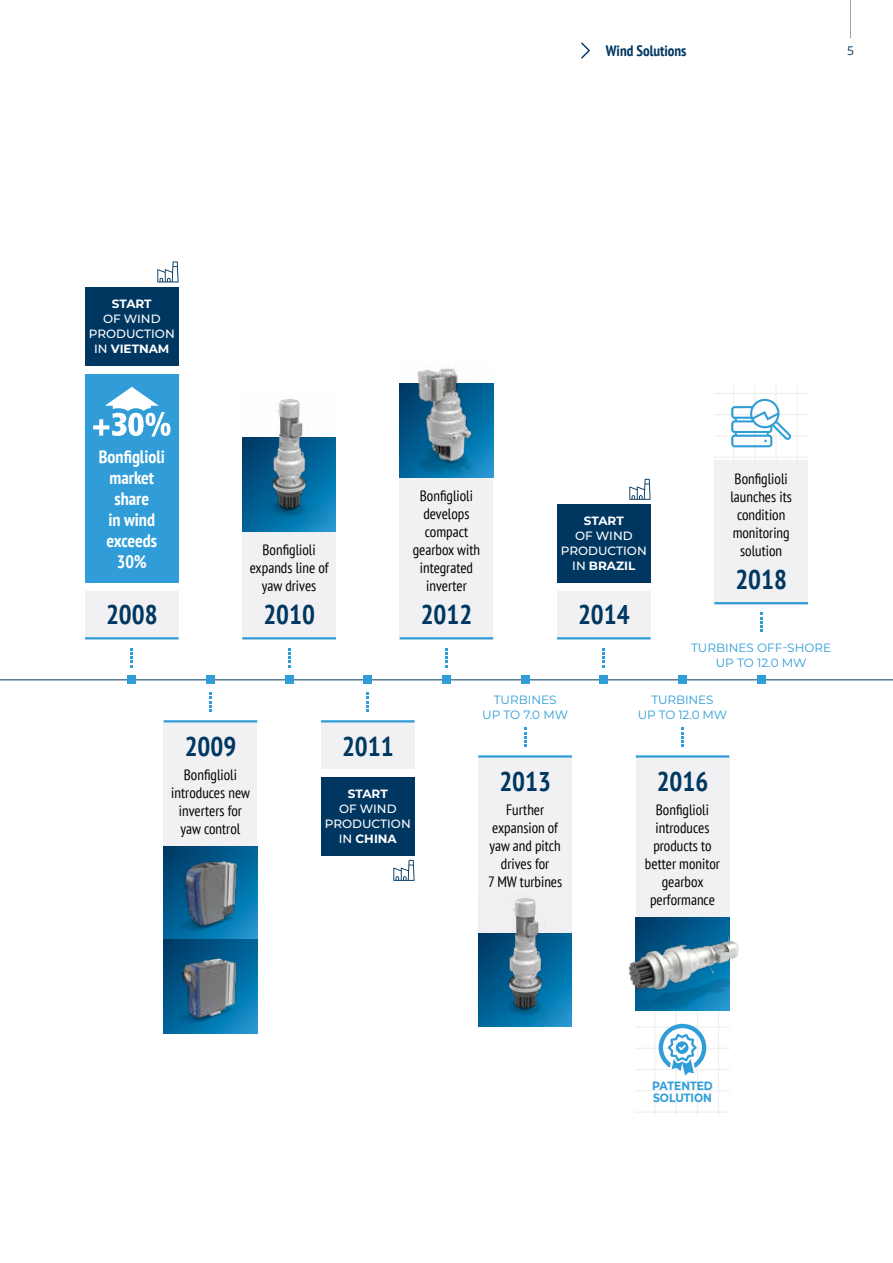
<style>
.page{position:relative;width:893px;height:1263px;background:#fff}
.page>*{position:absolute;margin:0;border:0;box-sizing:border-box;transform-origin:0 0}
.t1{font:700 condensed 27px "PT Sans";color:#003761}
.t2{font:700 condensed 18px/21px "PT Sans";color:#fff;text-align:center}
.t3{font:condensed 15px/18px "PT Sans";color:#000;text-align:center}
.t4{font:700 condensed 15px "PT Sans";color:#003761}
.t5{font:500 12px/15px "Montserrat";color:#fff;text-align:center}
.t6{font:12px/15px "Montserrat";color:#309dd8;text-align:center}
.t7{font:700 12px/12px "Montserrat";color:#309dd8;scale:.9 1}
.t8{font:700 12px "Montserrat";letter-spacing:-.01em;color:#fff}
.t9{font:12px "Open Sans";color:#003761}
.s1{font-weight:700}
</style>
<div class="page">
<hr style="left:850px;top:0;width:1px;height:38px;background:#9fa2aa">
<svg style="left:581px;top:42px;width:9px;height:17px"></svg>
<div style="left:321px;top:720px;width:94px;height:48px;background:#f1f1f3"></div>
<hr style="left:0;top:679px;width:893px;height:1px;background:#003761">
<div style="left:206px;top:676px;width:9px;height:8px;background:#309dd8"></div>
<div style="left:521px;top:676px;width:8px;height:8px;background:#309dd8"></div>
<div style="left:678px;top:676px;width:9px;height:8px;background:#309dd8"></div>
<div style="left:364px;top:676px;width:8px;height:8px;background:#309dd8"></div>
<div style="left:128px;top:676px;width:8px;height:8px;background:#309dd8"></div>
<div style="left:600px;top:676px;width:8px;height:8px;background:#309dd8"></div>
<div style="left:757px;top:676px;width:8px;height:8px;background:#309dd8"></div>
<div style="left:285px;top:676px;width:8px;height:8px;background:#309dd8"></div>
<div style="left:442px;top:676px;width:9px;height:8px;background:#309dd8"></div>
<svg style="left:288px;top:648px;width:2px;height:19px"></svg>
<svg style="left:445px;top:648px;width:3px;height:19px"></svg>
<div style="left:242px;top:495px;width:94px;height:144px;background:#f1f1f3"></div>
<div style="left:400px;top:473px;width:93px;height:166px;background:#f1f1f3"></div>
<hr style="left:242px;top:637px;width:94px;height:2px;background:#309dd8">
<hr style="left:400px;top:637px;width:93px;height:2px;background:#309dd8">
<div style="left:85px;top:591px;width:94px;height:48px;background:#f1f1f3"></div>
<hr style="left:85px;top:637px;width:94px;height:2px;background:#309dd8">
<div style="left:557px;top:591px;width:94px;height:48px;background:#f1f1f3"></div>
<hr style="left:557px;top:637px;width:94px;height:2px;background:#309dd8">
<svg style="left:209px;top:693px;width:3px;height:19px"></svg>
<svg style="left:367px;top:693px;width:2px;height:19px"></svg>
<svg style="left:524px;top:728px;width:2px;height:19px"></svg>
<svg style="left:681px;top:728px;width:3px;height:19px"></svg>
<div style="left:478px;top:755px;width:94px;height:182px;background:#f1f1f3"></div>
<hr style="left:478px;top:755px;width:94px;height:3px;background:#309dd8">
<hr style="left:655px;top:1011px;width:1px;height:104px;background:#ececee">
<hr style="left:676px;top:1011px;width:1px;height:104px;background:#ececee">
<hr style="left:697px;top:1011px;width:1px;height:104px;background:#ececee">
<hr style="left:718px;top:1011px;width:1px;height:104px;background:#ececee">
<hr style="left:636px;top:1027px;width:93px;height:1px;background:#ececee">
<hr style="left:636px;top:1048px;width:93px;height:1px;background:#ececee">
<hr style="left:636px;top:1069px;width:93px;height:1px;background:#ececee">
<hr style="left:636px;top:1090px;width:93px;height:1px;background:#ececee">
<hr style="left:636px;top:1112px;width:93px;height:1px;background:#ececee">
<svg style="left:659px;top:1024px;width:47px;height:51px"></svg>
<div style="left:636px;top:755px;width:93px;height:182px;background:#f1f1f3"></div>
<hr style="left:636px;top:755px;width:93px;height:3px;background:#309dd8">
<img style="left:628px;top:917px;width:111px;height:94px">
<div style="left:164px;top:720px;width:93px;height:144px;background:#f1f1f3"></div>
<hr style="left:164px;top:720px;width:93px;height:2px;background:#309dd8">
<div style="left:164px;top:846px;width:93px;height:94px;background:linear-gradient(to right,#003964,#00669b)"></div>
<img style="left:165px;top:854px;width:90px;height:86px">
<div style="left:164px;top:940px;width:93px;height:93px;background:linear-gradient(to right,#003964,#00669b)"></div>
<img style="left:165px;top:948px;width:90px;height:85px">
<hr style="left:321px;top:720px;width:94px;height:2px;background:#309dd8">
<svg style="left:131px;top:648px;width:2px;height:19px"></svg>
<svg style="left:603px;top:648px;width:2px;height:19px"></svg>
<div style="left:321px;top:777px;width:94px;height:79px;background:#003761"></div>
<svg style="left:393px;top:860px;width:22px;height:21px"></svg>
<div style="left:85px;top:287px;width:94px;height:79px;background:#003761"></div>
<svg style="left:157px;top:261px;width:22px;height:21px"></svg>
<div style="left:557px;top:504px;width:94px;height:79px;background:#003761"></div>
<svg style="left:629px;top:479px;width:22px;height:21px"></svg>
<div style="left:85px;top:374px;width:94px;height:209px;background:#309dd8"></div>
<svg style="left:93px;top:387px;width:78px;height:50px"></svg>
<svg style="left:760px;top:613px;width:2px;height:19px"></svg>
<div style="left:714px;top:460px;width:94px;height:144px;background:#f1f1f3"></div>
<hr style="left:714px;top:602px;width:94px;height:2px;background:#309dd8">
<hr style="left:733px;top:386px;width:1px;height:74px;background:#ececee">
<hr style="left:754px;top:386px;width:1px;height:74px;background:#ececee">
<hr style="left:776px;top:386px;width:1px;height:74px;background:#ececee">
<hr style="left:797px;top:386px;width:1px;height:74px;background:#ececee">
<hr style="left:714px;top:393px;width:94px;height:1px;background:#ececee">
<hr style="left:714px;top:414px;width:94px;height:1px;background:#ececee">
<hr style="left:714px;top:436px;width:94px;height:1px;background:#ececee">
<hr style="left:714px;top:457px;width:94px;height:1px;background:#ececee">
<svg style="left:731px;top:399px;width:60px;height:48px"></svg>
<img style="left:242px;top:399px;width:94px;height:132px">
<img style="left:478px;top:898px;width:94px;height:129px">
<img style="left:400px;top:368px;width:93px;height:109px">
<p class="t4" style="left:606px;top:41px;width:82px">Wind Solutions</p>
<p class="t9" style="left:847px;top:42px;width:8px">5</p>
<p class="t8" style="left:112px;top:295px;width:41px">START</p>
<p class="t5" style="left:89px;top:311px;width:87px">OF WIND<br>PRODUCTION<br>IN <span class="s1">VIETNAM</span></p>
<p class="t2" style="left:99px;top:446px;width:68px">Bonfiglioli market share<br>in wind exceeds<br>30%</p>
<p class="t3" style="left:250px;top:541px;width:80px">Bonfiglioli expands line of yaw drives</p>
<p class="t3" style="left:413px;top:487px;width:69px">Bonfiglioli develops compact gearbox with integrated inverter</p>
<p class="t8" style="left:584px;top:512px;width:41px">START</p>
<p class="t5" style="left:561px;top:528px;width:87px">OF WIND<br>PRODUCTION<br>IN <span class="s1">BRAZIL</span></p>
<p class="t3" style="left:730px;top:470px;width:63px">Bonfiglioli launches its condition monitoring solution</p>
<h1 class="t1" style="left:735px;top:562px;width:53px">2018</h1>
<h1 class="t1" style="left:106px;top:597px;width:53px">2008</h1>
<h1 class="t1" style="left:578px;top:597px;width:53px">2014</h1>
<h1 class="t1" style="left:263px;top:597px;width:53px">2010</h1>
<h1 class="t1" style="left:421px;top:597px;width:53px">2012</h1>
<p class="t6" style="left:691px;top:640px;width:142px">TURBINES OFF-SHORE<br>UP TO 12.0 MW</p>
<h1 class="t1" style="left:185px;top:728px;width:53px">2009</h1>
<p class="t3" style="left:171px;top:765px;width:80px">Bonfiglioli introduces new inverters for yaw control</p>
<h1 class="t1" style="left:342px;top:728px;width:53px">2011</h1>
<p class="t8" style="left:348px;top:785px;width:41px">START</p>
<p class="t5" style="left:325px;top:801px;width:87px">OF WIND<br>PRODUCTION<br>IN <span class="s1">CHINA</span></p>
<p class="t6" style="left:482px;top:692px;width:87px">TURBINES<br>UP TO 7.0 MW</p>
<p class="t6" style="left:638px;top:692px;width:91px">TURBINES<br>UP TO 12.0 MW</p>
<h1 class="t1" style="left:499px;top:763px;width:53px">2013</h1>
<p class="t3" style="left:488px;top:800px;width:76px">Further expansion of yaw and pitch drives for<br>7 MW turbines</p>
<h1 class="t1" style="left:657px;top:763px;width:53px">2016</h1>
<p class="t3" style="left:645px;top:800px;width:76px">Bonfiglioli introduces products to better monitor gearbox performance</p>
<p class="t7" style="left:652px;top:1079px;width:69px">PATENTED<br>SOLUTION</p>
</div>
